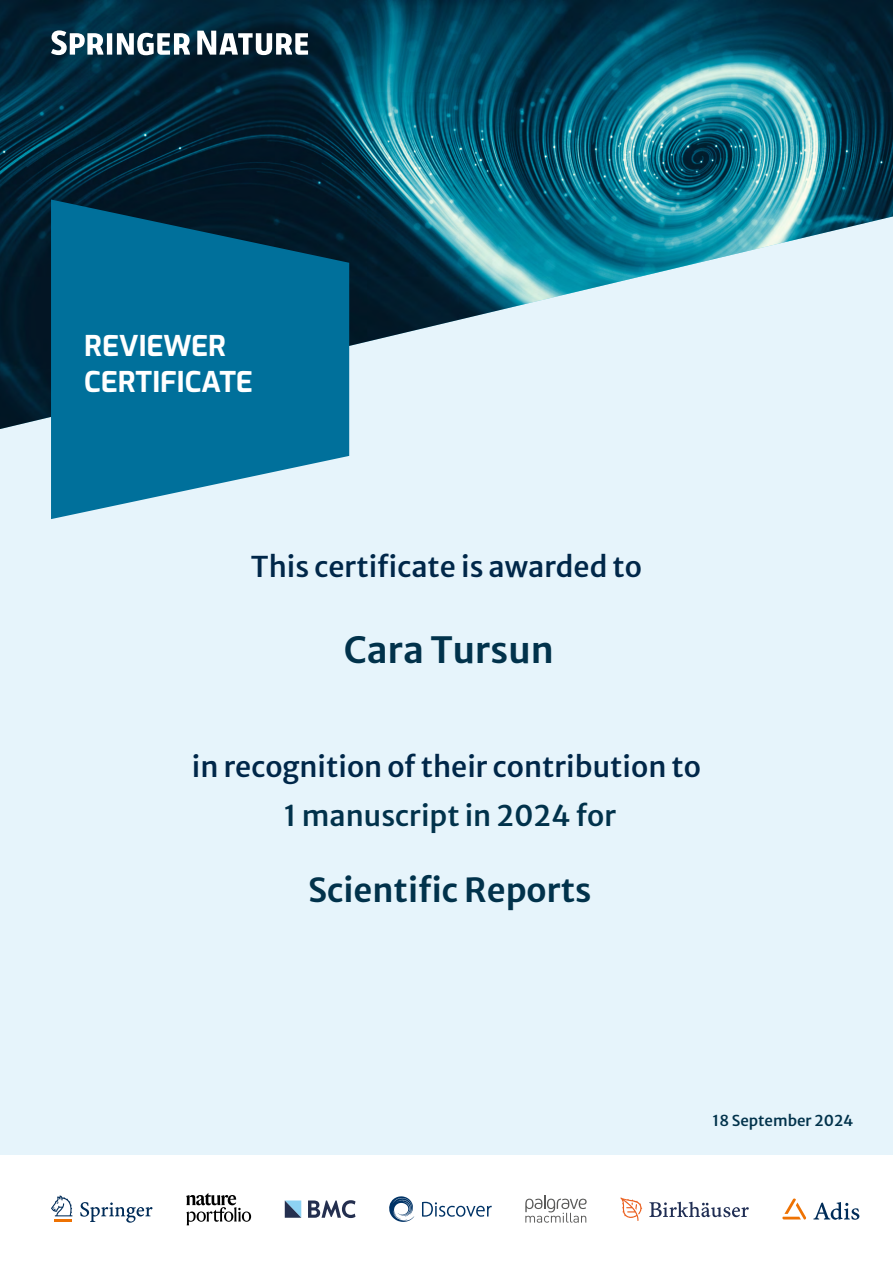
<style>
.page{position:relative;width:893px;height:1263px;background:#fff}
.page>*{position:absolute;margin:0;border:0;box-sizing:border-box;transform-origin:0 0}
.t1{font:600 36px "Merriweather Sans";color:#01324b}
.t2{font:600 33px "Merriweather Sans";color:#01324b}
.t3{font:500 28.5px "Merriweather Sans";color:#002749}
.t4{font:500 28.5px "Merriweather Sans";color:#01324b}
.t5{font:700 28.5px/36px "Exo";color:#fff}
.t6{font:500 15px "Merriweather Sans";color:#01324b}
</style>
<div class="page">
<div style="left:0;top:170px;width:893px;height:984px;background:#e6f4fb"></div>
<img style="left:0;top:0;width:893px;height:429px">
<svg style="left:51px;top:30px;width:139px;height:25px"></svg>
<svg style="left:197px;top:31px;width:111px;height:24px"></svg>
<svg style="left:51px;top:200px;width:298px;height:319px;fill:#00709b"></svg>
<svg style="left:525px;top:1195px;width:62px;height:28px"></svg>
<svg style="left:51px;top:1195px;width:21px;height:27px"></svg>
<svg style="left:80px;top:1202px;width:72px;height:21px"></svg>
<svg style="left:813px;top:1202px;width:46px;height:18px"></svg>
<svg style="left:782px;top:1198px;width:24px;height:21px"></svg>
<svg style="left:186px;top:1193px;width:65px;height:32px"></svg>
<svg style="left:389px;top:1196px;width:25px;height:26px"></svg>
<svg style="left:422px;top:1202px;width:70px;height:15px"></svg>
<svg style="left:620px;top:1197px;width:22px;height:24px"></svg>
<svg style="left:649px;top:1202px;width:100px;height:15px"></svg>
<svg style="left:308px;top:1200px;width:47px;height:18px"></svg>
<svg style="left:285px;top:1200px;width:16px;height:18px"></svg>
<p class="t5" style="left:84px;top:325px;width:170px">REVIEWER<br>CERTIFICATE</p>
<p class="t3" style="left:251px;top:542px;width:393px">This certificate is awarded to</p>
<p class="t1" style="left:344px;top:618px;width:212px">Cara Tursun</p>
<p class="t3" style="left:192px;top:741px;width:511px">in recognition of their contribution to</p>
<p class="t4" style="left:284px;top:790px;width:334px">1 manuscript in 2024 for</p>
<p class="t2" style="left:308px;top:861px;width:285px">Scientific Reports</p>
<p class="t6" style="left:712px;top:1107px;width:142px">18 September 2024</p>
</div>
